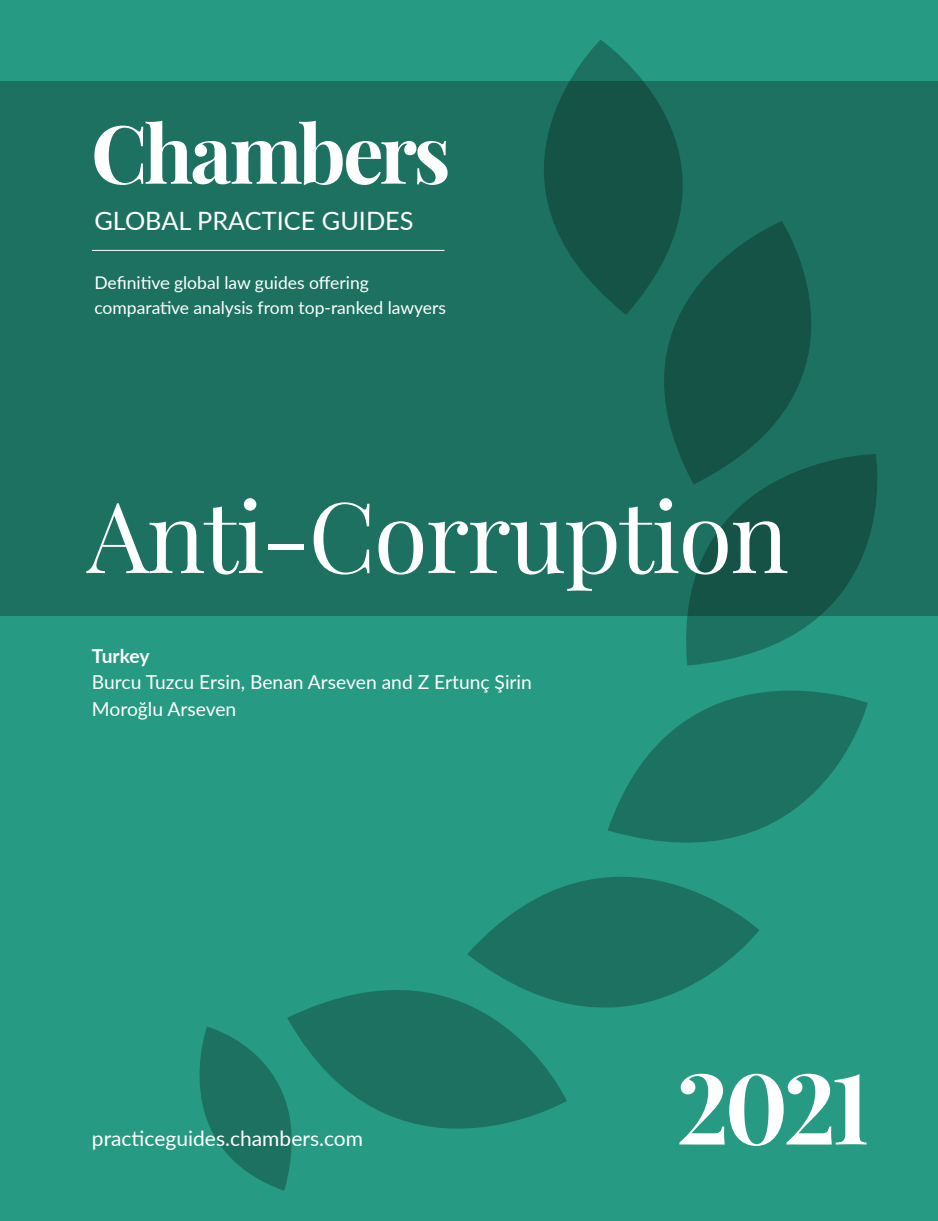
<style>
.page{position:relative;width:938px;height:1221px;background:#fff}
.page>*{position:absolute;margin:0;border:0;box-sizing:border-box;transform-origin:0 0}
.t1{font:98px "Playfair Display";letter-spacing:-.02em;color:#fff}
.t2{font:700 98px "Playfair Display";color:#fff}
.t3{font:25.38px "Lato";color:#fff}
.t4{font:21px "Lato";color:#fff}
.t5{font:19.25px/26.2px "Lato";color:#fff}
.t6{font:700 19.25px "Lato";letter-spacing:-.015em;color:#fff}
.t7{font:17.5px "Lato";color:#fff}
</style>
<div class="page">
<div style="left:0;top:0;width:938px;height:1220px;background:#269a82"></div>
<div style="left:0;top:81px;width:938px;height:534px;background:#1c7160"></div>
<svg style="left:199px;top:1026px;width:88px;height:164px"></svg>
<svg style="left:544px;top:40px;width:139px;height:244px;fill:#145346"></svg>
<svg style="left:593px;top:221px;width:218px;height:233px;fill:#145346"></svg>
<svg style="left:669px;top:454px;width:210px;height:178px"></svg>
<svg style="left:287px;top:990px;width:280px;height:189px"></svg>
<svg style="left:623px;top:632px;width:244px;height:197px;fill:#1e7966"></svg>
<svg style="left:467px;top:795px;width:292px;height:291px"></svg>
<svg style="left:94px;top:121px;width:353px;height:64px"></svg>
<hr style="left:92px;top:250px;width:352px;height:1px;background:#fff">
<p class="t3" style="left:94px;top:203px;width:321px">GLOBAL PRACTICE GUIDES</p>
<p class="t7" style="left:94px;top:270px;width:276px">Definitive global law guides offering</p>
<p class="t7" style="left:94px;top:294px;width:353px">comparative analysis from top-ranked lawyers</p>
<p class="t1" style="left:87px;top:475px;width:703px">Anti-Corruption</p>
<p class="t6" style="left:92px;top:642px;width:59px">Turkey</p>
<p class="t5" style="left:92px;top:668px;width:441px">Burcu Tuzcu Ersin, Benan Arseven and Z Ertunç Şirin<br>Moroğlu Arseven</p>
<p class="t4" style="left:92px;top:1123px;width:273px">practiceguides.chambers.com</p>
<p class="t2" style="left:676px;top:1045px;width:195px">2021</p>
</div>
